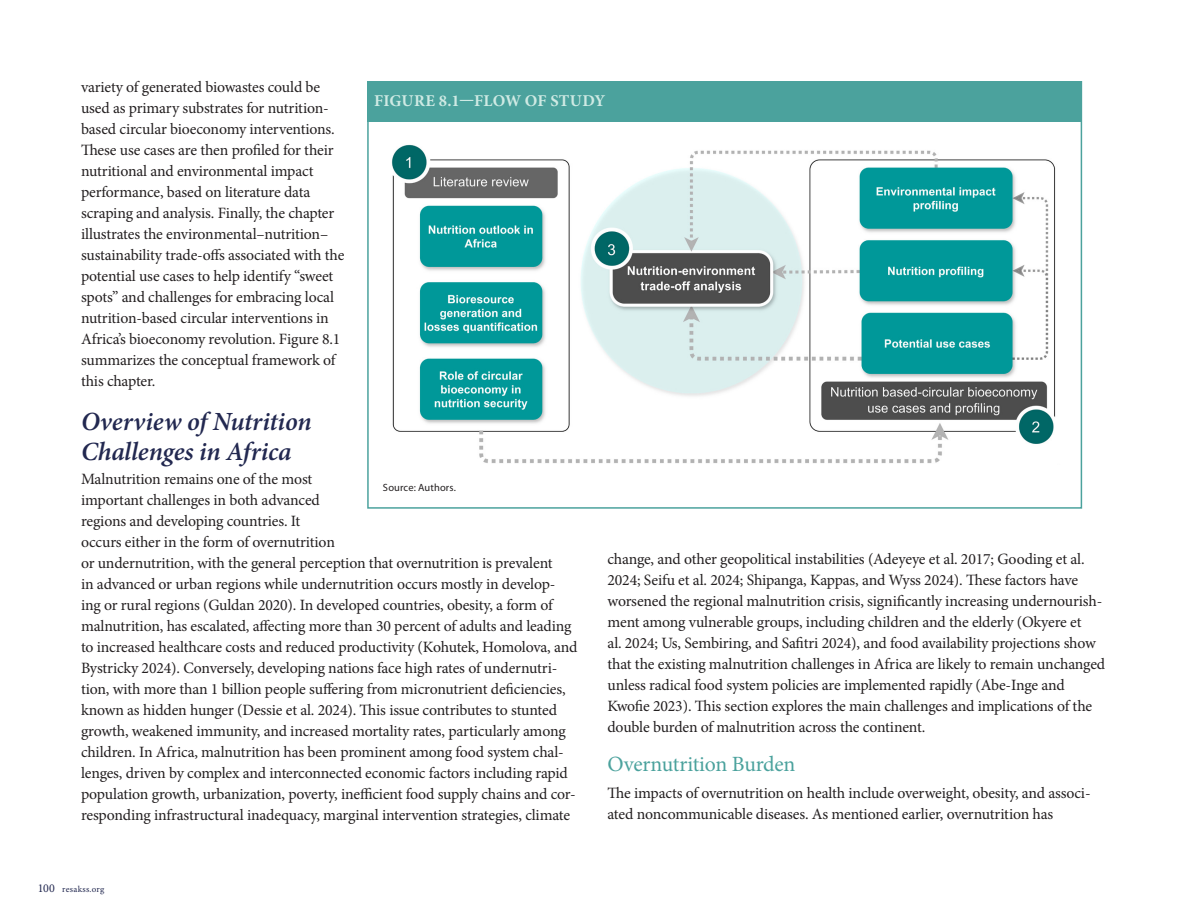
<style>
.page{position:relative;width:1188px;height:918px;background:#fff}
.page>*{position:absolute;margin:0;border:0;box-sizing:border-box;transform-origin:0 0}
.t1{font:italic 600 26.25px/30px "Minion Pro";letter-spacing:-.005em;color:#222850}
.t2{font:21.75px "Minion Pro";letter-spacing:-.01em;color:#4ba29d}
.t3{font:700 16.5px "Minion Pro";letter-spacing:.015em;color:#cfeae4}
.t4{font:15.75px/21px "Minion Pro";letter-spacing:-.01em;color:#231f20}
.t5{font:10.5px "Myriad Pro";letter-spacing:.015em;color:#231f20}
.t6{font:9px "Minion Pro";letter-spacing:.025em;color:#222850}
.s1{font-size:12px}
</style>
<div class="page">
<div style="left:367px;top:81px;width:715px;height:428px;background:#fff;border:2px solid #4ba29d"></div>
<div style="left:367px;top:81px;width:715px;height:41px;background:#4ba29d"></div>
<img style="left:391px;top:144px;width:665px;height:319px">
<p class="t4" style="left:81px;top:77px;width:265px">variety of generated biowastes could be used as primary substrates for nutrition&shy;based circular bioeconomy interventions.<br>These use cases are then profiled for their nutritional and environmental impact performance, based on literature data scraping and analysis. Finally, the chapter illustrates the environmental–nutrition– sustainability trade-offs associated with the potential use cases to help identify “sweet spots” and challenges for embracing local nutrition-based circular interventions in Africa’s bioeconomy revolution. Figure 8.1 summarizes the conceptual framework of this chapter.</p>
<h1 class="t1" style="left:81px;top:406px;width:232px">Overview of Nutrition<br>Challenges in Africa</h1>
<p class="t4" style="left:81px;top:469px;width:498px">Malnutrition remains one of the most<br>important challenges in both advanced<br>regions and developing countries. It<br>occurs either in the form of overnutrition<br>or undernutrition, with the general perception that overnutrition is prevalent<br>in advanced or urban regions while undernutrition occurs mostly in develop&shy;ing or rural regions (Guldan 2020). In developed countries, obesity, a form of malnutrition, has escalated, affecting more than 30 percent of adults and leading to increased healthcare costs and reduced productivity (Kohutek, Homolova, and Bystricky 2024). Conversely, developing nations face high rates of undernutri&shy;tion, with more than 1 billion people suffering from micronutrient deficiencies, known as hidden hunger (Dessie et al. 2024). This issue contributes to stunted growth, weakened immunity, and increased mortality rates, particularly among children. In Africa, malnutrition has been prominent among food system chal&shy;lenges, driven by complex and interconnected economic factors including rapid population growth, urbanization, poverty, inefficient food supply chains and cor&shy;responding infrastructural inadequacy, marginal intervention strategies, climate</p>
<p class="t3" style="left:374px;top:89px;width:233px">FIGURE 8.1—FLOW OF STUDY</p>
<p class="t5" style="left:383px;top:481px;width:75px">Source: Authors.</p>
<p class="t4" style="left:608px;top:549px;width:499px">change, and other geopolitical instabilities (Adeyeye et al. 2017; Gooding et al.<br>2024; Seifu et al. 2024; Shipanga, Kappas, and Wyss 2024). These factors have worsened the regional malnutrition crisis, significantly increasing undernourish&shy;ment among vulnerable groups, including children and the elderly (Okyere et<br>al. 2024; Us, Sembiring, and Safitri 2024), and food availability projections show that the existing malnutrition challenges in Africa are likely to remain unchanged unless radical food system policies are implemented rapidly (Abe-Inge and Kwofie 2023). This section explores the main challenges and implications of the double burden of malnutrition across the continent.</p>
<h2 class="t2" style="left:608px;top:749px;width:189px">Overnutrition Burden</h2>
<p class="t4" style="left:608px;top:783px;width:485px">The impacts of overnutrition on health include overweight, obesity, and associ&shy;ated noncommunicable diseases. As mentioned earlier, overnutrition has</p>
<p class="t6" style="left:38px;top:883px;width:68px"><span class="s1">100</span> resakss.org</p>
</div>
